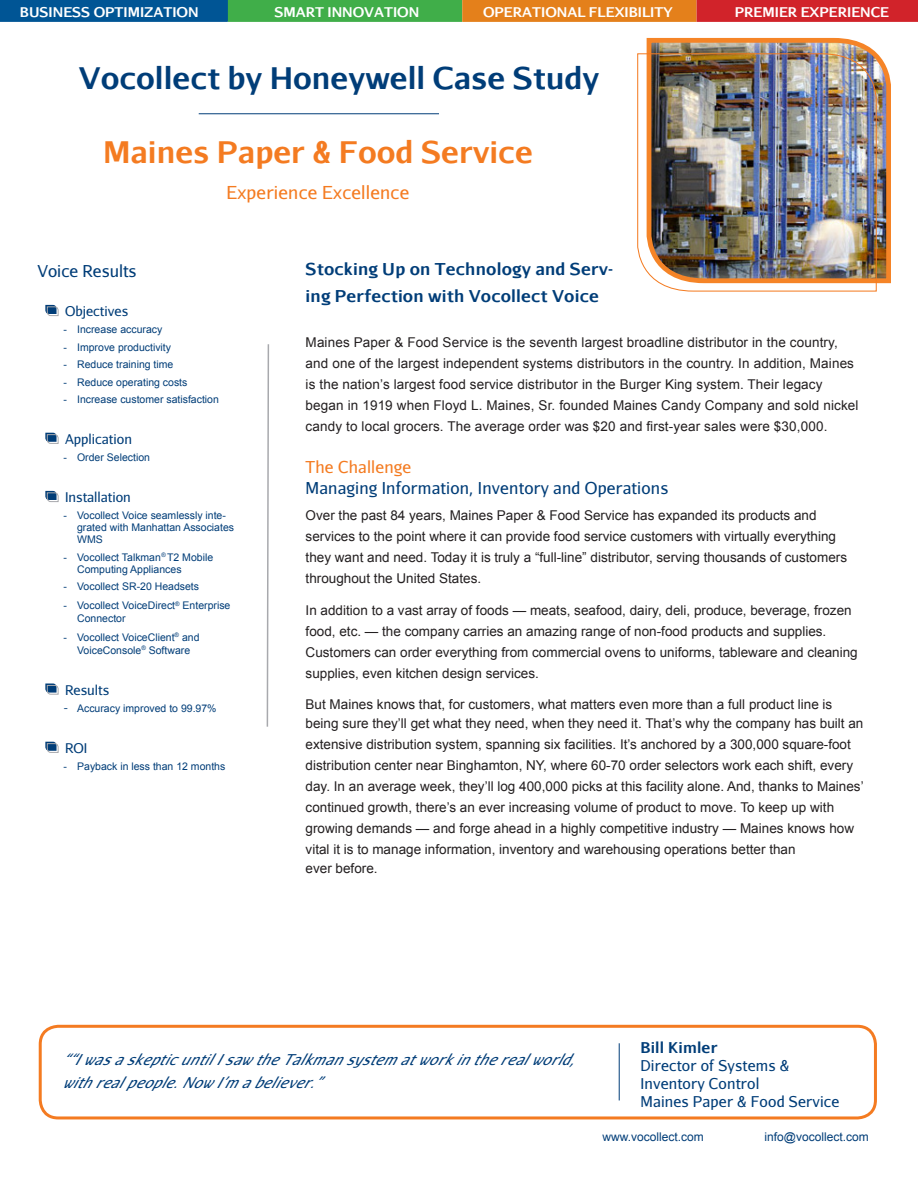
<style>
.page{position:relative;width:918px;height:1188px;background:#fff}
.page>*{position:absolute;margin:0;border:0;box-sizing:border-box;transform-origin:0 0}
.t1{font:700 30px "Aurulent Sans";color:#003d78}
.t2{font:700 30px "Aurulent Sans";color:#f47b21}
.t3{font:18px "Aurulent Sans";letter-spacing:.01em;color:#f47b21}
.Side_bar_copy{font:16.5px/21px "Aurulent Sans";letter-spacing:.01em;color:#003d78}
.t4{font:700 16.5px/27px "Aurulent Sans";letter-spacing:.01em;color:#003d78}
.t5{font:italic 15px "Aurulent Sans";color:#003d78}
.t6{font:15px "Aurulent Sans";letter-spacing:.01em;color:#003d78}
.t7{font:700 15px "Aurulent Sans";letter-spacing:.01em;color:#003d78}
.body_Copy{font:13.5px/21px "Arial";color:#231f20}
.t8{font:700 13.5px "Aurulent Sans";color:#fff}
.Side_bar_copy-2{font:13.5px "Aurulent Sans";color:#003d78}
.body_Copy-2{font:12px "Arial";color:#003d78}
.Side_bar_copy-3{font:10.5px/12px "Arial";color:#003d78}
.s1{font-family:"Verdana"}
.s2{color:#f47b21}
</style>
<div class="page">
<hr style="left:199px;top:113px;width:240px;height:1px;background:#003d78">
<img style="left:646px;top:37px;width:245px;height:247px">
<img style="left:637px;top:53px;width:240px;height:239px">
<svg style="left:45px;top:305px;width:14px;height:11px"></svg>
<svg style="left:45px;top:433px;width:14px;height:11px"></svg>
<svg style="left:45px;top:491px;width:14px;height:11px"></svg>
<svg style="left:45px;top:684px;width:14px;height:11px"></svg>
<svg style="left:45px;top:742px;width:14px;height:11px"></svg>
<svg style="left:266px;top:344px;width:4px;height:383px"></svg>
<hr style="left:619px;top:1043px;width:1px;height:57px;background:#003d78">
<div style="left:39px;top:1025px;width:838px;height:94px;border:3px solid #f47b21;border-radius:18px"></div>
<div style="left:0;top:0;width:228px;height:22px;background:#005595"></div>
<div style="left:229px;top:1px;width:232px;height:20px;background:#40ae49"></div>
<div style="left:228px;top:0;width:234px;height:22px;border:2px solid #40ae49"></div>
<div style="left:463px;top:1px;width:233px;height:20px;background:#e4801b"></div>
<div style="left:462px;top:0;width:235px;height:22px;border:2px solid #e4801b"></div>
<div style="left:697px;top:0;width:221px;height:22px;background:#d1232a"></div>
<p class="t8" style="left:20px;top:2px;width:180px">BUSINESS OPTIMIZATION</p>
<p class="t8" style="left:274px;top:2px;width:146px">SMART INNOVATION</p>
<p class="t8" style="left:483px;top:2px;width:191px">OPERATIONAL FLEXIBILITY</p>
<p class="t8" style="left:735px;top:2px;width:156px">PREMIER EXPERIENCE</p>
<p class="t1" style="left:79px;top:55px;width:522px">Vocollect by Honeywell Case Study</p>
<p class="t2" style="left:103px;top:129px;width:431px">Maines Paper &amp; Food Service</p>
<p class="t3" style="left:227px;top:180px;width:184px">Experience Excellence</p>
<p class="Side_bar_copy" style="left:37px;top:260px;width:101px">Voice Results</p>
<p class="Side_bar_copy-2" style="left:65px;top:303px;width:65px">Objectives</p>
<p class="Side_bar_copy-3" style="left:64px;top:324px;width:100px">- Increase accuracy</p>
<p class="Side_bar_copy-3" style="left:64px;top:341px;width:109px">- Improve productivity</p>
<p class="Side_bar_copy-3" style="left:64px;top:359px;width:111px">- Reduce training time</p>
<p class="Side_bar_copy-3" style="left:64px;top:376px;width:125px">- Reduce operating costs</p>
<p class="Side_bar_copy-3" style="left:64px;top:393px;width:157px">- Increase customer satisfaction</p>
<p class="Side_bar_copy-2" style="left:65px;top:430px;width:68px">Application</p>
<p class="Side_bar_copy-3" style="left:64px;top:452px;width:88px">- Order Selection</p>
<p class="Side_bar_copy-2" style="left:65px;top:489px;width:67px">Installation</p>
<p class="Side_bar_copy-3" style="left:77px;top:510px;width:159px;text-indent:-14px">- Vocollect Voice seamlessly inte&shy;grated with Manhattan Associates<br>WMS</p>
<p class="Side_bar_copy-3" style="left:77px;top:551px;width:138px;text-indent:-14px">- Vocollect Talkman<sup>®</sup> T2 Mobile<br>Computing Appliances</p>
<p class="Side_bar_copy-3" style="left:64px;top:581px;width:137px">- Vocollect SR-20 Headsets</p>
<p class="Side_bar_copy-3" style="left:64px;top:600px;width:168px">- Vocollect VoiceDirect<sup>®</sup> Enterprise</p>
<p class="Side_bar_copy-3" style="left:77px;top:612px;width:50px">Connector</p>
<p class="Side_bar_copy-3" style="left:64px;top:631px;width:137px">- Vocollect VoiceClient<sup>®</sup> and</p>
<p class="Side_bar_copy-3" style="left:77px;top:644px;width:115px">VoiceConsole<sup>®</sup> Software</p>
<p class="Side_bar_copy-2" style="left:65px;top:681px;width:46px">Results</p>
<p class="Side_bar_copy-3" style="left:64px;top:702px;width:154px"><span class="s1">-</span> Accuracy improved to 99.97%</p>
<p class="Side_bar_copy-2" style="left:65px;top:739px;width:24px">ROI</p>
<p class="Side_bar_copy-3" style="left:64px;top:761px;width:163px">- Payback in less than 12 months</p>
<p class="t4" style="left:306px;top:254px;width:309px">Stocking Up on Technology and Serv&shy;ing Perfection with Vocollect Voice</p>
<p class="body_Copy" style="left:306px;top:332px;width:554px">Maines Paper &amp; Food Service is the seventh largest broadline distributor in the country, and one of the largest independent systems distributors in the country. In addition, Maines is the nation’s largest food service distributor in the Burger King system. Their legacy began in 1919 when Floyd L. Maines, Sr. founded Maines Candy Company and sold nickel candy to local grocers. The average order was $20 and first-year sales were $30,000.</p>
<p class="Side_bar_copy" style="left:306px;top:456px;width:364px"><span class="s2">The Challenge<br></span>Managing Information, Inventory and Operations</p>
<p class="body_Copy" style="left:306px;top:505px;width:543px">Over the past 84 years, Maines Paper &amp; Food Service has expanded its products and services to the point where it can provide food service customers with virtually everything they want and need. Today it is truly a “full-line” distributor, serving thousands of customers throughout the United States.</p>
<p class="body_Copy" style="left:306px;top:600px;width:554px">In addition to a vast array of foods — meats, seafood, dairy, deli, produce, beverage, frozen food, etc. — the company carries an amazing range of non-food products and supplies.<br>Customers can order everything from commercial ovens to uniforms, tableware and cleaning supplies, even kitchen design services.</p>
<p class="body_Copy" style="left:306px;top:694px;width:528px">But Maines knows that, for customers, what matters even more than a full product line is</p>
<p class="body_Copy" style="left:306px;top:713px;width:560px">being sure they’ll get what they need, when they need it. That’s why the company has built an extensive distribution system, spanning six facilities. It’s anchored by a 300,000 square-foot distribution center near Binghamton, NY, where 60-70 order selectors work each shift, every day. In an average week, they’ll log 400,000 picks at this facility alone. And, thanks to Maines’ continued growth, there’s an ever increasing volume of product to move. To keep up with growing demands — and forge ahead in a highly competitive industry — Maines knows how vital it is to manage information, inventory and warehousing operations better than</p>
<p class="body_Copy" style="left:306px;top:858px;width:74px">ever before.</p>
<p class="t5" style="left:62px;top:1050px;width:520px">“ “IwasaskepticuntilIsawtheTalkmansystem atworkintherealworld,</p>
<p class="t5" style="left:62px;top:1073px;width:260px">withrealpeople.NowI’m abeliever.”</p>
<p class="t7" style="left:640px;top:1036px;width:79px">Bill Kimler</p>
<p class="t6" style="left:640px;top:1056px;width:150px">Director of Systems &amp;</p>
<p class="t6" style="left:640px;top:1074px;width:120px">Inventory Control</p>
<p class="t6" style="left:640px;top:1092px;width:201px">Maines Paper &amp; Food Service</p>
<p class="body_Copy-2" style="left:603px;top:1129px;width:103px">www.vocollect.com</p>
<p class="body_Copy-2" style="left:765px;top:1129px;width:106px">info@vocollect.com</p>
</div>
